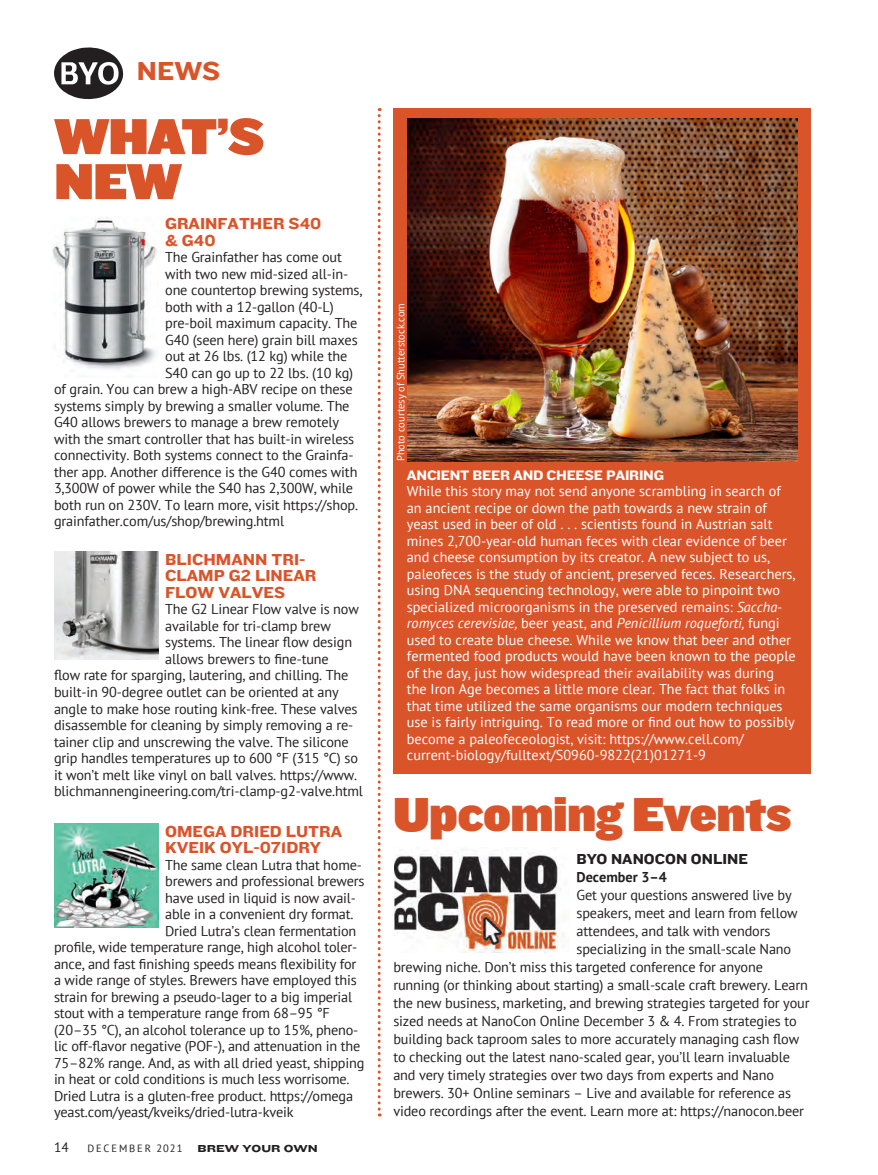
<style>
.page{position:relative;width:878px;height:1175px;background:#fff}
.page>*{position:absolute;margin:0;border:0;box-sizing:border-box;transform-origin:0 0}
.t1{font:52.5px/45px "Knockout 92 Ultmt Cruiserwt";color:#da542a}
.t2{font:49.5px "Knockout 92 Ultmt Cruiserwt";color:#da542a}
.t3{font:27px "Knockout 52 Cruiserweight";color:#da542a}
.t4{font:16.5px/16.5px "Knockout 52 Cruiserweight";color:#da542a}
.t5{font:15px "Knockout 52 Cruiserweight";color:#231f20}
.t6{font:14.25px "PT Sans";letter-spacing:-.01em;color:#231f20}
.t7{font:14.25px/16.5px "PT Sans";color:#fff}
.t8{font:14.25px "Knockout 52 Cruiserweight";letter-spacing:-.015em;color:#fff}
.t9{font:700 14.25px "PT Sans";color:#231f20}
.t10{font:13.5px "PT Sans";color:#231f20}
.t11{font:10.5px "PT Sans";color:#fff}
.t12{font:10.5px "PT Sans";letter-spacing:.18em;color:#231f20}
.t13{font:10.5px "Knockout 54 Sumo";color:#231f20}
.s1{font-style:italic}
</style>
<div class="page">
<div style="left:393px;top:108px;width:417px;height:665px;background:#da542a"></div>
<img style="left:408px;top:119px;width:389px;height:342px">
<img style="left:395px;top:854px;width:174px;height:98px">
<img style="left:54px;top:823px;width:104px;height:105px">
<img style="left:54px;top:552px;width:104px;height:107px">
<img style="left:52px;top:217px;width:105px;height:160px">
<svg style="left:54px;top:47px;width:70px;height:52px"></svg>
<svg style="left:377px;top:108px;width:3px;height:1008px"></svg>
<h3 class="t3" style="left:137px;top:52px;width:85px">NEWS</h3>
<h1 class="t1" style="left:55px;top:112px;width:211px">WHAT’S<br>NEW</h1>
<p class="t4" style="left:165px;top:215px;width:158px">GRAINFATHER S40 &amp; G40</p>
<p class="t6" style="left:165px;top:248px;width:178px">The Grainfather has come out</p>
<p class="t6" style="left:165px;top:265px;width:184px">with two new mid-sized all-in-</p>
<p class="t6" style="left:165px;top:281px;width:199px">one countertop brewing systems,</p>
<p class="t6" style="left:165px;top:298px;width:170px">both with a 12-gallon (40-L)</p>
<p class="t6" style="left:165px;top:314px;width:194px">pre-boil maximum capacity. The</p>
<p class="t6" style="left:165px;top:331px;width:194px">G40 (seen here) grain bill maxes</p>
<p class="t6" style="left:165px;top:347px;width:184px">out at 26 lbs. (12 kg) while the</p>
<p class="t6" style="left:165px;top:364px;width:189px">S40 can go up to 22 lbs. (10 kg)</p>
<p class="t6" style="left:54px;top:380px;width:300px">of grain. You can brew a high-ABV recipe on these</p>
<p class="t6" style="left:54px;top:397px;width:297px">systems simply by brewing a smaller volume. The</p>
<p class="t6" style="left:54px;top:413px;width:286px">G40 allows brewers to manage a brew remotely</p>
<p class="t6" style="left:54px;top:430px;width:302px">with the smart controller that has built-in wireless</p>
<p class="t6" style="left:54px;top:446px;width:301px">connectivity. Both systems connect to the Grainfa-</p>
<p class="t6" style="left:54px;top:463px;width:305px">ther app. Another difference is the G40 comes with</p>
<p class="t6" style="left:54px;top:479px;width:300px">3,300W of power while the S40 has 2,300W, while</p>
<p class="t6" style="left:54px;top:496px;width:305px">both run on 230V. To learn more, visit https://shop.</p>
<p class="t6" style="left:54px;top:512px;width:232px">grainfather.com/us/shop/brewing.html</p>
<p class="t4" style="left:165px;top:550px;width:153px">BLICHMANN TRI-<br>CLAMP G2 LINEAR<br>FLOW VALVES</p>
<p class="t6" style="left:165px;top:600px;width:195px">The G2 Linear Flow valve is now</p>
<p class="t6" style="left:165px;top:617px;width:167px">available for tri-clamp brew</p>
<p class="t6" style="left:165px;top:633px;width:188px">systems. The linear flow design</p>
<p class="t6" style="left:165px;top:650px;width:165px">allows brewers to fine-tune</p>
<p class="t6" style="left:54px;top:666px;width:296px">flow rate for sparging, lautering, and chilling. The</p>
<p class="t6" style="left:54px;top:683px;width:286px">built-in 90-degree outlet can be oriented at any</p>
<p class="t6" style="left:54px;top:699px;width:305px">angle to make hose routing kink-free. These valves</p>
<p class="t6" style="left:54px;top:716px;width:301px">disassemble for cleaning by simply removing a re-</p>
<p class="t6" style="left:54px;top:732px;width:296px">tainer clip and unscrewing the valve. The silicone</p>
<p class="t6" style="left:54px;top:749px;width:305px">grip handles temperatures up to 600 °F (315 °C) so</p>
<p class="t6" style="left:54px;top:765px;width:304px">it won’t melt like vinyl on ball valves. https://www.</p>
<p class="t6" style="left:54px;top:782px;width:310px">blichmannengineering.com/tri-clamp-g2-valve.html</p>
<p class="t4" style="left:165px;top:822px;width:178px">OMEGA DRIED LUTRA</p>
<p class="t4" style="left:165px;top:838px;width:157px">KVEIK OYL-071DRY</p>
<p class="t6" style="left:165px;top:855px;width:198px">The same clean Lutra that home-</p>
<p class="t6" style="left:165px;top:872px;width:201px">brewers and professional brewers</p>
<p class="t6" style="left:165px;top:888px;width:192px">have used in liquid is now avail-</p>
<p class="t6" style="left:165px;top:905px;width:190px">able in a convenient dry format.</p>
<p class="t6" style="left:165px;top:921px;width:193px">Dried Lutra’s clean fermentation</p>
<p class="t6" style="left:54px;top:938px;width:305px">profile, wide temperature range, high alcohol toler-</p>
<p class="t6" style="left:54px;top:954px;width:304px">ance, and fast finishing speeds means flexibility for</p>
<p class="t6" style="left:54px;top:971px;width:304px">a wide range of styles. Brewers have employed this</p>
<p class="t6" style="left:54px;top:987px;width:300px">strain for brewing a pseudo-lager to a big imperial</p>
<p class="t6" style="left:54px;top:1004px;width:277px">stout with a temperature range from 68–95 °F</p>
<p class="t6" style="left:54px;top:1020px;width:306px">(20–35 °C), an alcohol tolerance up to 15%, pheno-</p>
<p class="t6" style="left:54px;top:1037px;width:308px">lic off-flavor negative (POF-), and attenuation in the</p>
<p class="t6" style="left:54px;top:1053px;width:312px">75–82% range. And, as with all dried yeast, shipping</p>
<p class="t6" style="left:54px;top:1070px;width:297px">in heat or cold conditions is much less worrisome.</p>
<p class="t6" style="left:54px;top:1086px;width:300px">Dried Lutra is a gluten-free product. https://omega</p>
<p class="t6" style="left:54px;top:1103px;width:241px">yeast.com/yeast/kveiks/dried-lutra-kveik</p>
<p class="t10" style="left:54px;top:1138px;width:16px">14</p>
<p class="t12" style="left:87px;top:1141px;width:97px">DECEMBER 2021</p>
<p class="t13" style="left:197px;top:1140px;width:122px">BREW YOUR OWN</p>
<p class="t11" style="left:394px;top:461px;width:159px;rotate:-90deg">Photo courtesy of Shutterstock.com</p>
<p class="t8" style="left:407px;top:465px;width:258px">ANCIENT BEER AND CHEESE PAIRING</p>
<p class="t7" style="left:407px;top:482px;width:390px">While this story may not send anyone scrambling in search of an ancient recipe or down the path towards a new strain of yeast used in beer of old . . . scientists found in Austrian salt mines 2,700-year-old human feces with clear evidence of beer and cheese consumption by its creator. A new subject to us, paleofeces is the study of ancient, preserved feces. Researchers, using DNA sequencing technology, were able to pinpoint two specialized microorganisms in the preserved remains: <span class="s1">Saccha&shy;romyces cerevisiae,</span> beer yeast, and <span class="s1">Penicillium roqueforti,</span> fungi used to create blue cheese. While we know that beer and other fermented food products would have been known to the people of the day, just how widespread their availability was during the Iron Age becomes a little more clear. The fact that folks in that time utilized the same organisms our modern techniques use is fairly intriguing. To read more or find out how to possibly become a paleofeceologist, visit: https://www.cell.com/ current-biology/fulltext/S0960-9822(21)01271-9</p>
<h2 class="t2" style="left:393px;top:779px;width:399px">Upcoming Events</h2>
<p class="t5" style="left:576px;top:849px;width:173px">BYO NANOCON ONLINE</p>
<p class="t9" style="left:576px;top:868px;width:92px">December 3–4</p>
<p class="t6" style="left:576px;top:886px;width:217px">Get your questions answered live by</p>
<p class="t6" style="left:576px;top:904px;width:223px">speakers, meet and learn from fellow</p>
<p class="t6" style="left:576px;top:922px;width:195px">attendees, and talk with vendors</p>
<p class="t6" style="left:576px;top:940px;width:216px">specializing in the small-scale Nano</p>
<p class="t6" style="left:393px;top:958px;width:371px">brewing niche. Don’t miss this targeted conference for anyone</p>
<p class="t6" style="left:393px;top:976px;width:416px">running (or thinking about starting) a small-scale craft brewery. Learn</p>
<p class="t6" style="left:393px;top:994px;width:418px">the new business, marketing, and brewing strategies targeted for your</p>
<p class="t6" style="left:393px;top:1012px;width:405px">sized needs at NanoCon Online December 3 &amp; 4. From strategies to</p>
<p class="t6" style="left:393px;top:1030px;width:407px">building back taproom sales to more accurately managing cash flow</p>
<p class="t6" style="left:393px;top:1048px;width:398px">to checking out the latest nano-scaled gear, you’ll learn invaluable</p>
<p class="t6" style="left:393px;top:1066px;width:382px">and very timely strategies over two days from experts and Nano</p>
<p class="t6" style="left:393px;top:1084px;width:399px">brewers. 30+ Online seminars – Live and available for reference as</p>
<p class="t6" style="left:393px;top:1102px;width:412px">video recordings after the event. Learn more at: https://nanocon.beer</p>
</div>
